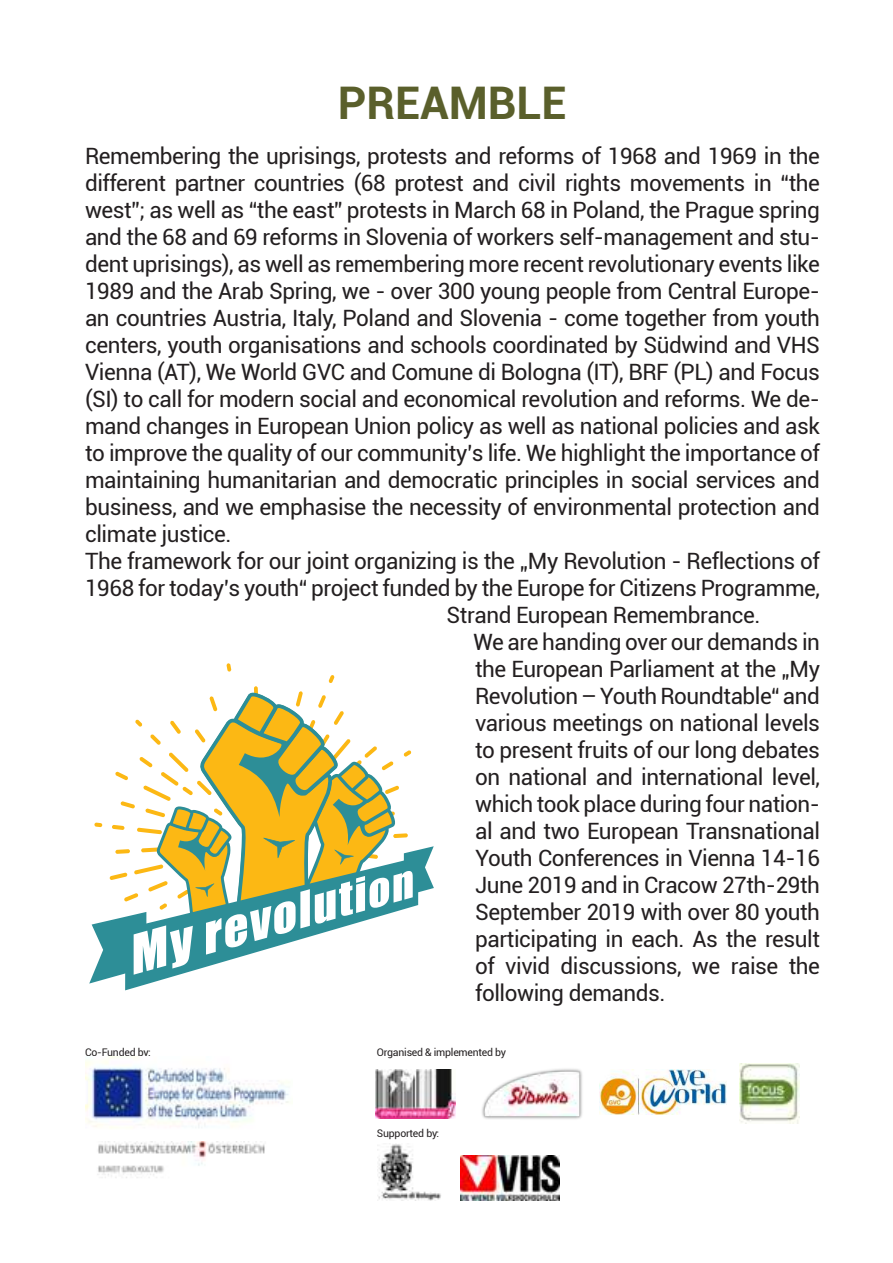
<style>
.page{position:relative;width:893px;height:1263px;background:#fff}
.page>*{position:absolute;margin:0;border:0;box-sizing:border-box;transform-origin:0 0}
.t1{font:700 45px "Roboto";color:#5a5f2b}
.t2{font:22.5px "Roboto";letter-spacing:-.02em;color:#231f20}
.t3{font:10.5px "Roboto";letter-spacing:-.02em;color:#231f20}
</style>
<div class="page">
<svg style="left:89px;top:663px;width:345px;height:327px"></svg>
<img style="left:375px;top:1069px;width:80px;height:50px">
<img style="left:740px;top:1063px;width:60px;height:60px">
<img style="left:482px;top:1069px;width:100px;height:50px">
<img style="left:85px;top:1056px;width:205px;height:72px">
<img style="left:97px;top:1142px;width:168px;height:36px">
<img style="left:377px;top:1143px;width:64px;height:57px">
<img style="left:460px;top:1155px;width:99px;height:45px">
<img style="left:600px;top:1069px;width:126px;height:45px">
<h1 class="t1" style="left:338px;top:71px;width:230px">PREAMBLE</h1>
<p class="t2" style="left:85px;top:140px;width:736px">Remembering the uprisings, protests and reforms of 1968 and 1969 in the</p>
<p class="t2" style="left:85px;top:167px;width:736px">different partner countries (68 protest and civil rights movements in “the</p>
<p class="t2" style="left:85px;top:194px;width:736px">west”; as well as “the east” protests in March 68 in Poland, the Prague spring</p>
<p class="t2" style="left:85px;top:221px;width:737px">and the 68 and 69 reforms in Slovenia of workers self-management and stu-</p>
<p class="t2" style="left:85px;top:248px;width:736px">dent uprisings), as well as remembering more recent revolutionary events like</p>
<p class="t2" style="left:85px;top:275px;width:737px">1989 and the Arab Spring, we - over 300 young people from Central Europe-</p>
<p class="t2" style="left:85px;top:302px;width:736px">an countries Austria, Italy, Poland and Slovenia - come together from youth</p>
<p class="t2" style="left:85px;top:329px;width:736px">centers, youth organisations and schools coordinated by Südwind and VHS</p>
<p class="t2" style="left:85px;top:356px;width:736px">Vienna (AT), We World GVC and Comune di Bologna (IT), BRF (PL) and Focus</p>
<p class="t2" style="left:85px;top:383px;width:737px">(SI) to call for modern social and economical revolution and reforms. We de-</p>
<p class="t2" style="left:85px;top:410px;width:736px">mand changes in European Union policy as well as national policies and ask</p>
<p class="t2" style="left:85px;top:437px;width:736px">to improve the quality of our community’s life. We highlight the importance of</p>
<p class="t2" style="left:85px;top:464px;width:736px">maintaining humanitarian and democratic principles in social services and</p>
<p class="t2" style="left:85px;top:491px;width:736px">business, and we emphasise the necessity of environmental protection and</p>
<p class="t2" style="left:85px;top:518px;width:148px">climate justice.</p>
<p class="t2" style="left:85px;top:545px;width:736px">The framework for our joint organizing is the „My Revolution - Reflections of</p>
<p class="t2" style="left:85px;top:572px;width:736px">1968 for today’s youth“ project funded by the Europe for Citizens Programme,</p>
<p class="t2" style="left:447px;top:599px;width:315px">Strand European Remembrance.</p>
<p class="t2" style="left:474px;top:626px;width:348px">We are handing over our demands in</p>
<p class="t2" style="left:475px;top:653px;width:346px">the European Parliament at the „My</p>
<p class="t2" style="left:475px;top:680px;width:346px">Revolution – Youth Roundtable“ and</p>
<p class="t2" style="left:475px;top:707px;width:346px">various meetings on national levels</p>
<p class="t2" style="left:475px;top:734px;width:346px">to present fruits of our long debates</p>
<p class="t2" style="left:475px;top:761px;width:346px">on national and international level,</p>
<p class="t2" style="left:475px;top:788px;width:347px">which took place during four nation-</p>
<p class="t2" style="left:475px;top:815px;width:346px">al and two European Transnational</p>
<p class="t2" style="left:475px;top:842px;width:346px">Youth Conferences in Vienna 14-16</p>
<p class="t2" style="left:475px;top:869px;width:346px">June 2019 and in Cracow 27th-29th</p>
<p class="t2" style="left:475px;top:896px;width:346px">September 2019 with over 80 youth</p>
<p class="t2" style="left:475px;top:923px;width:346px">participating in each. As the result</p>
<p class="t2" style="left:475px;top:950px;width:346px">of vivid discussions, we raise the</p>
<p class="t2" style="left:475px;top:977px;width:192px">following demands.</p>
<p class="t3" style="left:85px;top:1045px;width:67px">Co-Funded by:</p>
<p class="t3" style="left:377px;top:1045px;width:131px">Organised &amp; implemented by</p>
<p class="t3" style="left:377px;top:1126px;width:64px">Supported by:</p>
</div>
